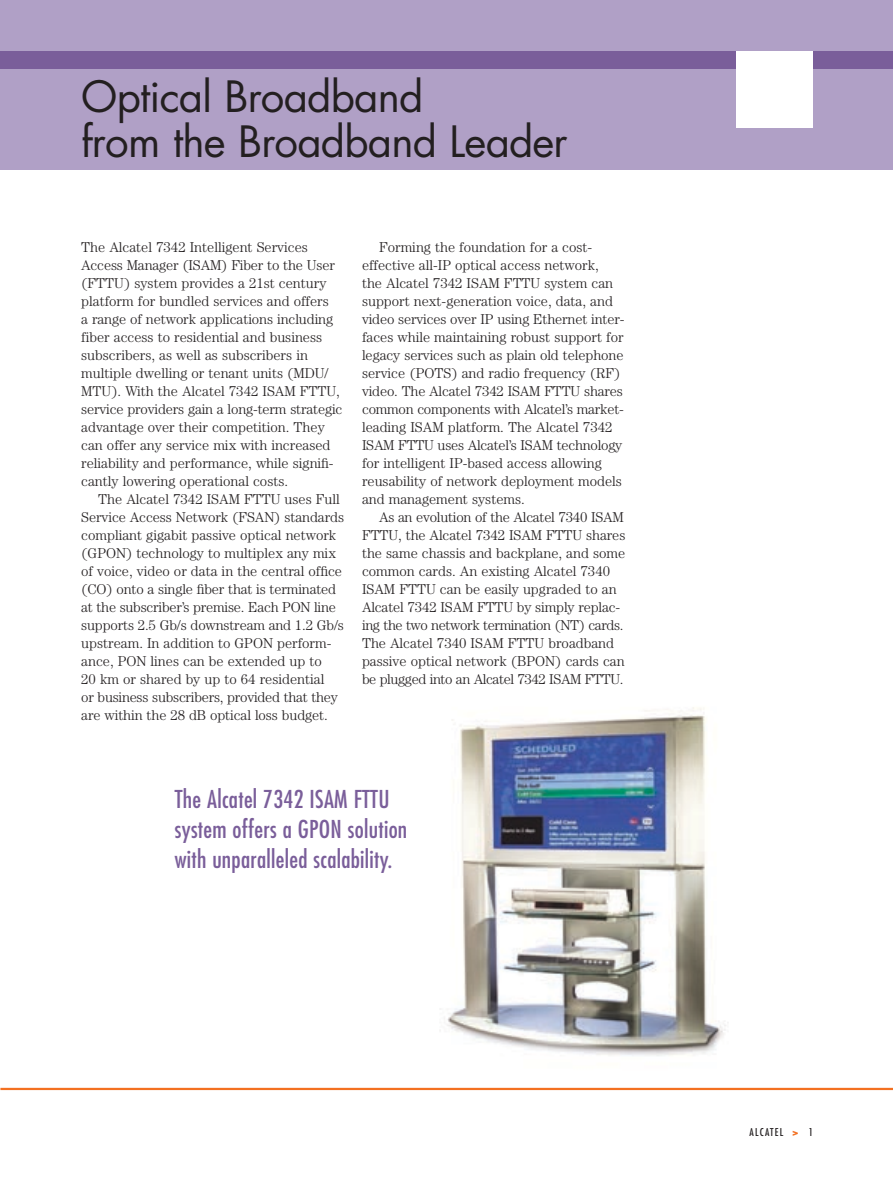
<style>
.page{position:relative;width:893px;height:1190px;background:#fff}
.page>*{position:absolute;margin:0;border:0;box-sizing:border-box;transform-origin:0 0}
.t1{font:42px/45px "Futura";letter-spacing:-.02em;color:#231f20}
.t2{font:condensed 24px/30px "Futura";letter-spacing:.01em;color:#7a5e9a}
.t3{font:300 14.25px/18px "Century";color:#231f20}
.t4{font:condensed 10.5px "Futura";letter-spacing:.125em;color:#231f20}
.s1{font-weight:700;font-stretch:normal;color:#f37021}
</style>
<div class="page">
<img style="left:440px;top:707px;width:286px;height:349px">
<div style="left:0;top:0;width:892px;height:169px;background:#b0a0c6"></div>
<div style="left:0;top:51px;width:892px;height:17px;background:#7a5e9a"></div>
<hr style="left:0;top:1087px;width:892px;height:3px;background:#f37021">
<div style="left:736px;top:51px;width:77px;height:77px;background:#fff"></div>
<h1 class="t1" style="left:81px;top:77px;width:488px">Optical Broadband<br>from the Broadband Leader</h1>
<p class="t3" style="left:81px;top:239px;width:263px">The Alcatel 7342 Intelligent Services Access Manager (ISAM) Fiber to the User (FTTU) system provides a 21st century platform for bundled services and offers<br>a range of network applications including fiber access to residential and business subscribers, as well as subscribers in multiple dwelling or tenant units (MDU/ MTU). With the Alcatel 7342 ISAM FTTU, service providers gain a long-term strategic advantage over their competition. They can offer any service mix with increased reliability and performance, while signifi&shy;cantly lowering operational costs.</p>
<p class="t3" style="left:81px;top:491px;width:264px;text-indent:17px">The Alcatel 7342 ISAM FTTU uses Full Service Access Network (FSAN) standards compliant gigabit passive optical network (GPON) technology to multiplex any mix of voice, video or data in the central office (CO) onto a single fiber that is terminated at the subscriber’s premise. Each PON line supports 2.5 Gb/s downstream and 1.2 Gb/s upstream. In addition to GPON perform&shy;ance, PON lines can be extended up to<br>20 km or shared by up to 64 residential<br>or business subscribers, provided that they are within the 28 dB optical loss budget.</p>
<p class="t3" style="left:362px;top:239px;width:264px;text-indent:17px">Forming the foundation for a cost&shy;effective all-IP optical access network,<br>the Alcatel 7342 ISAM FTTU system can support next-generation voice, data, and video services over IP using Ethernet inter&shy;faces while maintaining robust support for legacy services such as plain old telephone service (POTS) and radio frequency (RF) video. The Alcatel 7342 ISAM FTTU shares common components with Alcatel’s market&shy;leading ISAM platform. The Alcatel 7342<br>ISAM FTTU uses Alcatel’s ISAM technology for intelligent IP-based access allowing reusability of network deployment models and management systems.</p>
<p class="t3" style="left:362px;top:509px;width:265px;text-indent:17px">As an evolution of the Alcatel 7340 ISAM FTTU, the Alcatel 7342 ISAM FTTU shares the same chassis and backplane, and some common cards. An existing Alcatel 7340<br>ISAM FTTU can be easily upgraded to an Alcatel 7342 ISAM FTTU by simply replac&shy;ing the two network termination (NT) cards.<br>The Alcatel 7340 ISAM FTTU broadband passive optical network (BPON) cards can be plugged into an Alcatel 7342 ISAM FTTU.</p>
<h2 class="t2" style="left:175px;top:785px;width:234px">The Alcatel 7342 ISAM FTTU system offers a GPON solution with unparalleled scalability.</h2>
<p class="t4" style="left:749px;top:1127px;width:65px">ALCATEL <span class="s1">&gt;</span> 1</p>
</div>
